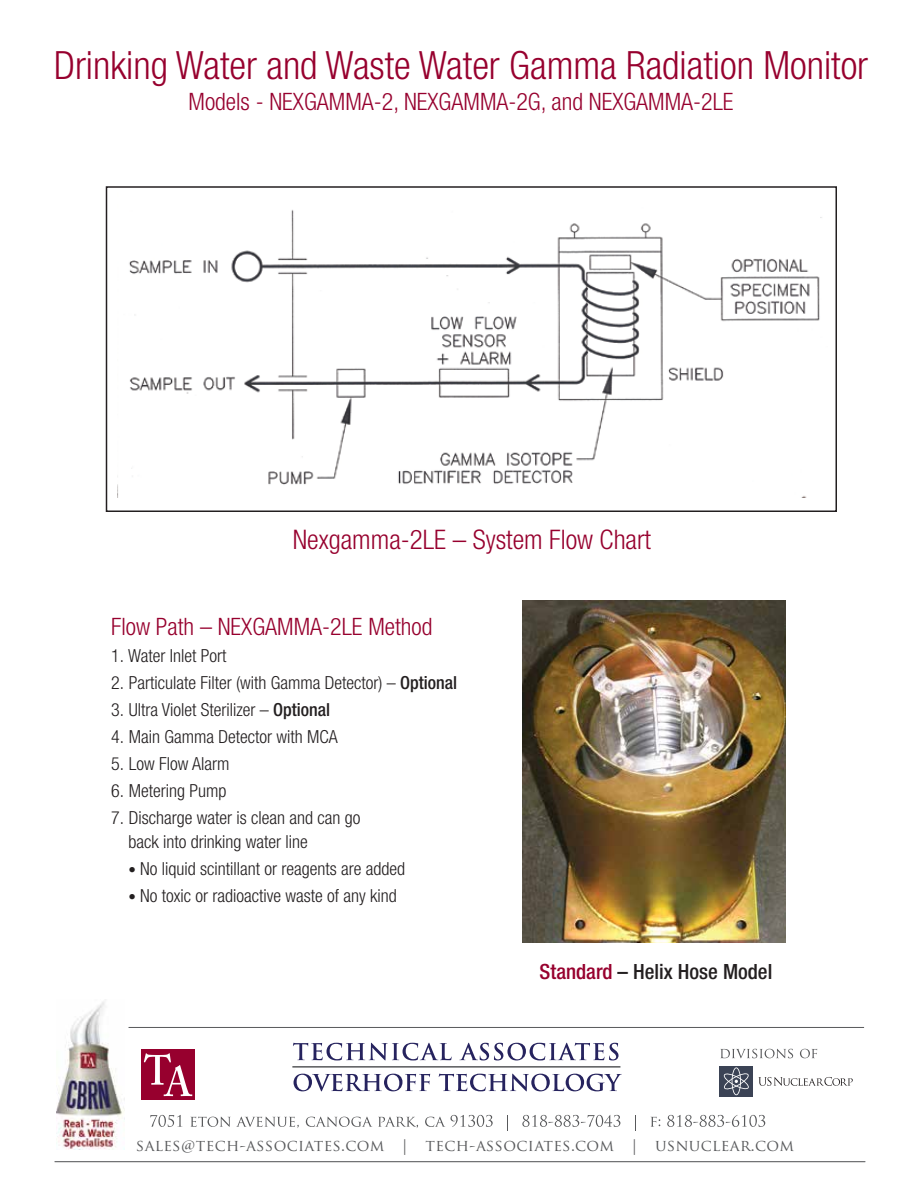
<style>
.page{position:relative;width:918px;height:1188px;background:#fff}
.page>*{position:absolute;margin:0;border:0;box-sizing:border-box;transform-origin:0 0}
.t1{font:300 condensed 39px "Helvetica Neue";color:#97002e}
.t2{font:300 condensed 27px "Helvetica Neue";color:#97002e}
.t3{font:300 condensed 24px "Helvetica Neue";color:#97002e}
.t4{font:500 condensed 21px "Helvetica Neue";color:#231f20}
.t5{font:300 condensed 18px/24px "Helvetica Neue";color:#231f20}
.t6{font:15.75px "Trajan Pro";letter-spacing:.02em;color:#58595b}
.s1{font-weight:500}
.s2{font-size:15px}
.s3{color:#97002e}
</style>
<div class="page">
<hr style="left:55px;top:1161px;width:810px;height:1px;background:#58595b">
<img style="left:57px;top:1001px;width:67px;height:149px">
<svg style="left:293px;top:1043px;width:159px;height:17px"></svg>
<svg style="left:459px;top:1043px;width:160px;height:17px"></svg>
<svg style="left:294px;top:1074px;width:136px;height:17px"></svg>
<svg style="left:439px;top:1074px;width:183px;height:17px"></svg>
<hr style="left:292px;top:1066px;width:328px;height:2px;background:#58595b">
<svg style="left:150px;top:1115px;width:32px;height:12px"></svg>
<svg style="left:190px;top:1117px;width:109px;height:11px"></svg>
<svg style="left:306px;top:1117px;width:66px;height:10px"></svg>
<svg style="left:378px;top:1117px;width:40px;height:11px"></svg>
<svg style="left:425px;top:1117px;width:20px;height:10px"></svg>
<svg style="left:451px;top:1115px;width:42px;height:12px"></svg>
<svg style="left:507px;top:1115px;width:1px;height:16px"></svg>
<svg style="left:522px;top:1115px;width:98px;height:12px"></svg>
<svg style="left:635px;top:1115px;width:1px;height:16px"></svg>
<svg style="left:651px;top:1117px;width:9px;height:10px"></svg>
<svg style="left:667px;top:1115px;width:98px;height:12px"></svg>
<hr style="left:129px;top:1027px;width:735px;height:1px;background:#58595b">
<div style="left:141px;top:1049px;width:54px;height:51px;background:#97002e"></div>
<svg style="left:144px;top:1053px;width:48px;height:43px"></svg>
<svg style="left:720px;top:1049px;width:73px;height:9px"></svg>
<svg style="left:800px;top:1049px;width:17px;height:9px"></svg>
<svg style="left:758px;top:1077px;width:95px;height:9px"></svg>
<div style="left:720px;top:1066px;width:33px;height:31px;background:#3b4355"></div>
<svg style="left:723px;top:1067px;width:26px;height:28px"></svg>
<div style="left:106px;top:186px;width:731px;height:326px;border:2px solid #231f20"></div>
<img style="left:523px;top:600px;width:263px;height:342px">
<img style="left:117px;top:209px;width:705px;height:289px">
<h1 class="t1" style="left:54px;top:43px;width:816px">Drinking Water and Waste Water Gamma Radiation Monitor</h1>
<h3 class="t3" style="left:189px;top:88px;width:547px">Models - NEXGAMMA-2, NEXGAMMA-2G, and NEXGAMMA-2LE</h3>
<h2 class="t2" style="left:293px;top:524px;width:360px">Nexgamma-2LE – System Flow Chart</h2>
<h3 class="t3" style="left:111px;top:612px;width:323px">Flow Path – NEXGAMMA-2LE Method</h3>
<p class="t5" style="left:111px;top:643px;width:117px">1. Water Inlet Port</p>
<p class="t5" style="left:111px;top:670px;width:347px">2. Particulate Filter (with Gamma Detector) – <span class="s1">Optional</span></p>
<p class="t5" style="left:111px;top:697px;width:220px">3. Ultra Violet Sterilizer – <span class="s1">Optional</span></p>
<p class="t5" style="left:111px;top:724px;width:228px">4. Main Gamma Detector with MCA</p>
<p class="t5" style="left:111px;top:751px;width:120px">5. Low Flow Alarm</p>
<p class="t5" style="left:111px;top:778px;width:117px">6. Metering Pump</p>
<p class="t5" style="left:128px;top:805px;width:233px;text-indent:-17px">7. Discharge water is clean and can go back into drinking water line</p>
<p class="t5" style="left:128px;top:856px;width:278px"><span class="s2">•</span> No liquid scintillant or reagents are added</p>
<p class="t5" style="left:128px;top:883px;width:270px"><span class="s2">•</span> No toxic or radioactive waste of any kind</p>
<p class="t4" style="left:540px;top:959px;width:234px"><span class="s3">Standard</span> – Helix Hose Model</p>
<p class="t6" style="left:136px;top:1135px;width:659px">SALES@TECH-ASSOCIATES.COM | TECH-ASSOCIATES.COM | USNUCLEAR.COM</p>
</div>
